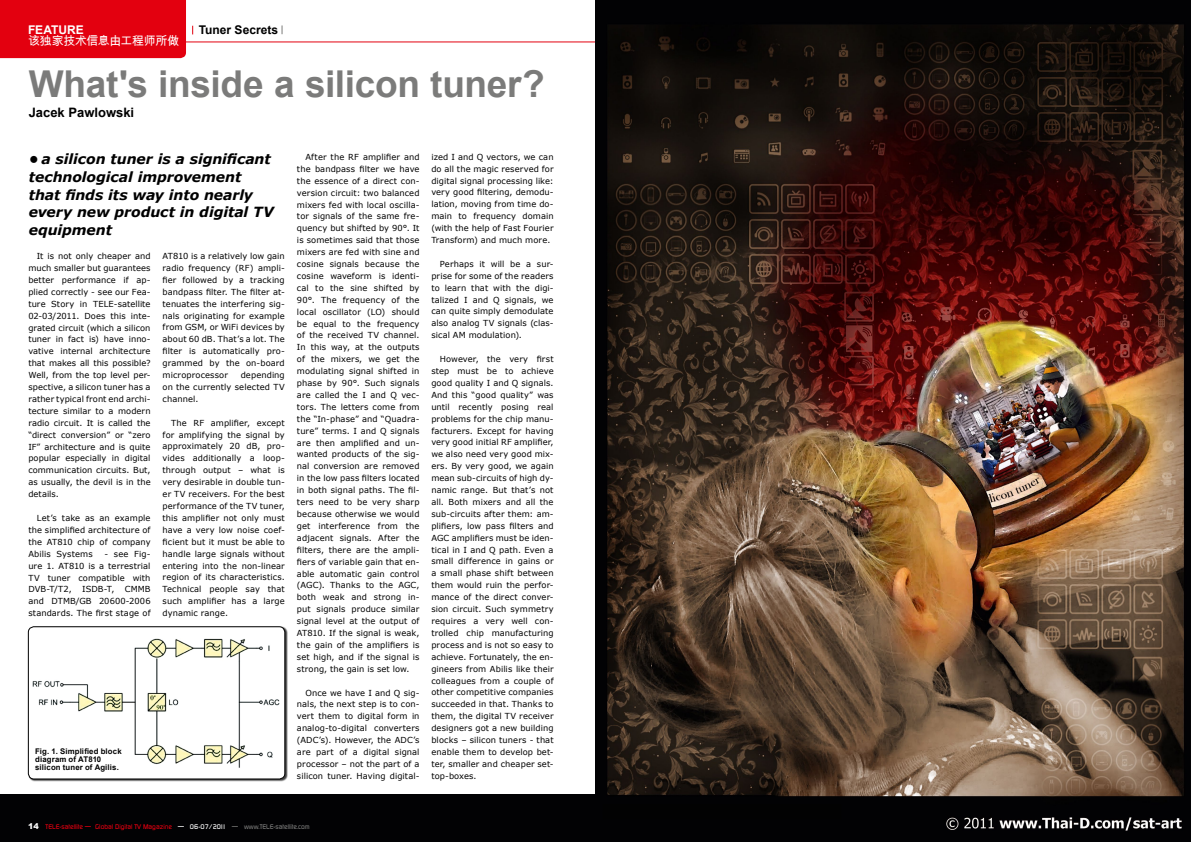
<style>
.page{position:relative;width:1191px;height:842px;background:#fff}
.page>*{position:absolute;margin:0;border:0;box-sizing:border-box;transform-origin:0 0}
.t1{font:700 37px "Arial";letter-spacing:-.01em;color:#7b7b7a}
.t2{font:italic 700 14px/17.9px "Verdana";letter-spacing:-.01em;color:#000}
.t3{font:700 13px "Arial";color:#000}
.t4{font:12px "Arial Unicode MS";letter-spacing:-.03em;color:#fff}
.t5{font:700 12px "Arial";color:#000}
.t6{font:700 12px "Arial";letter-spacing:-.005em;color:#fff}
.t7{font:8.3px/11.9px "Verdana";letter-spacing:.01em;color:#000;text-align:justify}
.t8{font:700 7.8px/8px "Arial";letter-spacing:.015em;color:#000}
.t9{font:500 6.5px "Digital";color:#e3000f}
.s1{font-family:"Arial";font-weight:900;font-size:8px;color:#fff}
.s2{color:#fff}
.s3{color:#7b7b7a}
</style>
<div class="page">
<hr style="left:0;top:42px;width:609px;height:1px;background:#e3000f">
<div style="left:0;top:794px;width:595px;height:48px;background:#020204"></div>
<img style="left:595px;top:0;width:596px;height:842px">
<div style="left:28px;top:627px;width:260px;height:155px;background:#000;opacity:.75"></div>
<img style="left:28px;top:627px;width:257px;height:152px">
<div style="left:28px;top:626px;width:257px;height:153px;border:1px solid #000;border-radius:6px"></div>
<div style="left:0;top:0;width:186px;height:58px;background:#e3000f"></div>
<h3 class="t6" style="left:28px;top:22px;width:57px">FEATURE</h3>
<h3 class="t4" style="left:28px;top:33px;width:153px">该独家技术信息由工程师所做</h3>
<h3 class="t5" style="left:199px;top:22px;width:81px">Tuner Secrets</h3>
<h1 class="t1" style="left:29px;top:59px;width:517px">What's inside a silicon tuner?</h1>
<h3 class="t3" style="left:29px;top:104px;width:107px">Jacek Pawlowski</h3>
<h2 class="t2" style="left:29px;top:150px;width:246px">• a silicon tuner is a significant technological improvement that finds its way into nearly every new product in digital TV equipment</h2>
<p class="t7" style="left:297px;top:151px;width:124px;text-indent:9px">After the RF amplifier and the bandpass filter we have the essence of a direct con&shy;version circuit: two balanced mixers fed with local oscilla&shy;tor signals of the same fre&shy;quency but shifted by 90°. It is sometimes said that those mixers are fed with sine and cosine signals because the cosine waveform is identi&shy;cal to the sine shifted by 90°. The frequency of the local oscillator (LO) should be equal to the frequency of the received TV channel.<br>In this way, at the outputs of the mixers, we get the modulating signal shifted in phase by 90°. Such signals are called the I and Q vec&shy;tors. The letters come from the “In-phase” and “Quadra&shy;ture” terms. I and Q signals are then amplified and un&shy;wanted products of the sig&shy;nal conversion are removed in the low pass filters located in both signal paths. The fil&shy;ters need to be very sharp because otherwise we would get interference from the adjacent signals. After the filters, there are the ampli&shy;fiers of variable gain that en&shy;able automatic gain control (AGC). Thanks to the AGC, both weak and strong in&shy;put signals produce similar signal level at the output of AT810. If the signal is weak, the gain of the amplifiers is set high, and if the signal is strong, the gain is set low.</p>
<p class="t7" style="left:297px;top:686px;width:124px;text-indent:9px">Once we have I and Q sig&shy;nals, the next step is to con&shy;vert them to digital form in analog-to-digital converters (ADC’s). However, the ADC’s are part of a digital signal processor – not the part of a silicon tuner. Having digital-</p>
<p class="t7" style="left:431px;top:151px;width:124px">ized I and Q vectors, we can do all the magic reserved for digital signal processing like: very good filtering, demodu&shy;lation, moving from time do&shy;main to frequency domain (with the help of Fast Fourier Transform) and much more.</p>
<p class="t7" style="left:431px;top:258px;width:124px;text-indent:9px">Perhaps it will be a sur&shy;prise for some of the readers to learn that with the digi&shy;talized I and Q signals, we can quite simply demodulate also analog TV signals (clas&shy;sical AM modulation).</p>
<p class="t7" style="left:431px;top:353px;width:124px;text-indent:9px">However, the very first step must be to achieve good quality I and Q signals.<br>And this “good quality” was until recently posing real problems for the chip manu&shy;facturers. Except for having very good initial RF amplifier, we also need very good mix&shy;ers. By very good, we again mean sub-circuits of high dy&shy;namic range. But that’s not all. Both mixers and all the sub-circuits after them: am&shy;plifiers, low pass filters and AGC amplifiers must be iden&shy;tical in I and Q path. Even a small difference in gains or a small phase shift between them would ruin the perfor&shy;mance of the direct conver&shy;sion circuit. Such symmetry requires a very well con&shy;trolled chip manufacturing process and is not so easy to achieve. Fortunately, the en&shy;gineers from Abilis like their colleagues from a couple of other competitive companies succeeded in that. Thanks to them, the digital TV receiver designers got a new building blocks – silicon tuners - that enable them to develop bet&shy;ter, smaller and cheaper set&shy;top-boxes.</p>
<p class="t7" style="left:163px;top:250px;width:124px">AT810 is a relatively low gain radio frequency (RF) ampli&shy;fier followed by a tracking bandpass filter. The filter at&shy;tenuates the interfering sig&shy;nals originating for example from GSM, or WiFi devices by about 60 dB. That’s a lot. The filter is automatically pro&shy;grammed by the on-board microprocessor</p>
<p class="t7" style="left:28px;top:250px;width:124px;text-indent:9px">It is not only cheaper and much smaller but guarantees better performance if ap&shy;plied correctly - see our Fea&shy;ture Story in TELE-satellite 02-03/2011. Does this inte&shy;grated circuit (which a silicon tuner in fact is) have inno&shy;vative internal architecture that makes all this possible?<br>Well, from the top level per&shy;spective, a silicon tuner has a rather typical front end archi&shy;tecture similar to a modern radio circuit. It is called the “direct conversion” or “zero IF” architecture and is quite popular especially in digital communication circuits. But, as usually, the devil is in the details.</p>
<p class="t7" style="left:28px;top:512px;width:124px;text-indent:9px">Let’s take as an example the simplified architecture of the AT810 chip of company Abilis Systems</p>
<p class="t7" style="left:163px;top:369px;width:124px;text-indent:78px">depending on the currently selected TV channel.</p>
<p class="t7" style="left:163px;top:417px;width:124px;text-indent:9px">The RF amplifier, except for amplifying the signal by approximately 20 dB, pro&shy;vides additionally a loop&shy;through output – what is very desirable in double tun&shy;er TV receivers. For the best performance of the TV tuner, this amplifier not only must have a very low noise coef&shy;ficient but it must be able to handle large signals without entering into the non-linear region of its characteristics.<br>Technical people say that such amplifier has a large dynamic range.</p>
<p class="t7" style="left:28px;top:548px;width:124px;text-indent:76px">- see Fig&shy;ure 1. AT810 is a terrestrial TV tuner compatible with DVB-T/T2, ISDB-T, CMMB and DTMB/GB 20600-2006 standards. The first stage of</p>
<p class="t8" style="left:35px;top:748px;width:88px">Fig. 1. Simplified block diagram of AT810 silicon tuner of Agilis.</p>
<p class="t9" style="left:28px;top:823px;width:283px"><span class="s1">14</span> TELE-satellite — Global Digital TV Magazine <span class="s2">— 06-07/2011</span> <span class="s3">— www.TELE-satellite.com</span></p>
</div>
